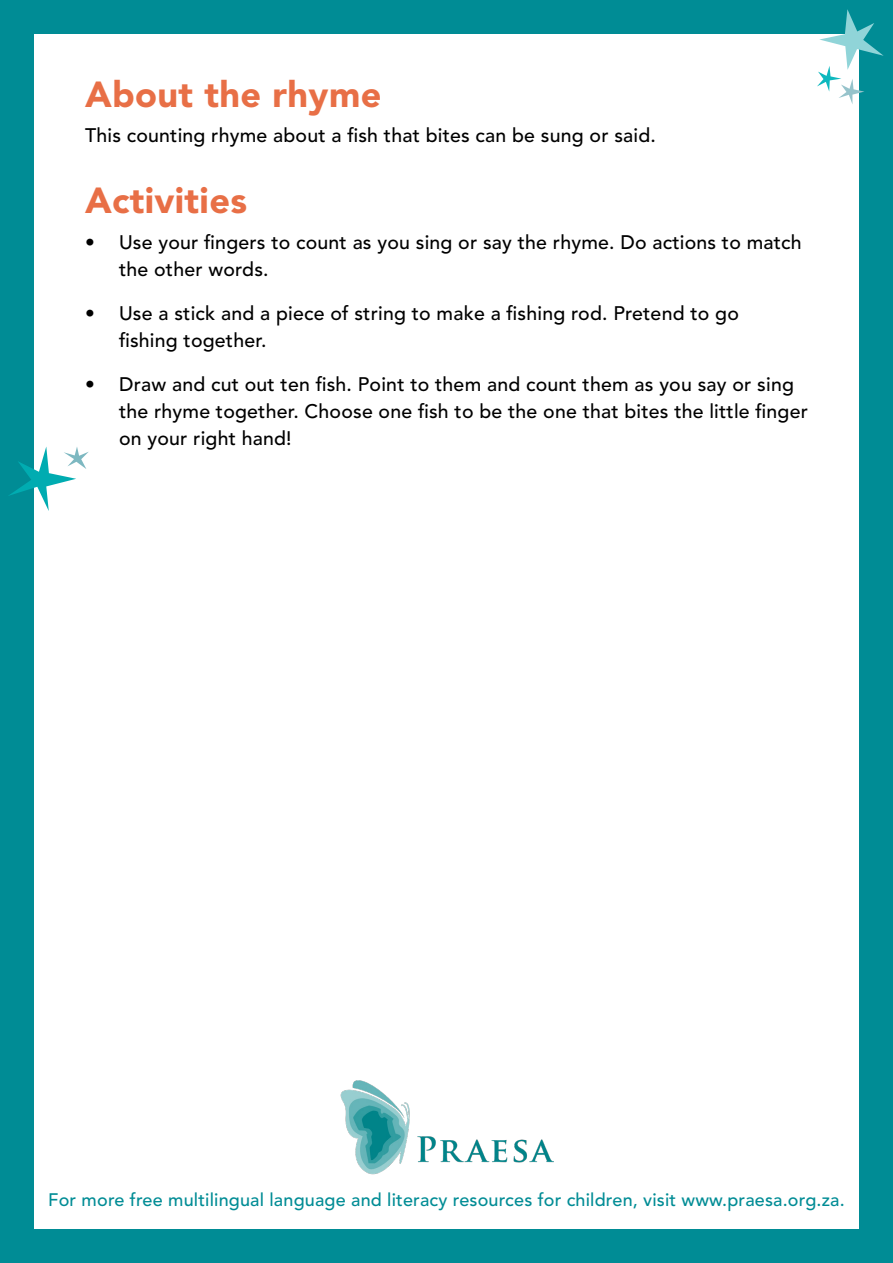
<style>
.page{position:relative;width:893px;height:1263px;background:#008c95}
.page>*{position:absolute;margin:0;border:0;box-sizing:border-box;transform-origin:0 0}
.t1{font:900 36px "Avenir LT Std";letter-spacing:.01em;color:#e86f46}
.t2{font:500 19.5px/27px "Avenir LT Std";letter-spacing:.01em;color:#000}
.t3{font:500 18px "Avenir LT Std";letter-spacing:.01em;color:#008c95}
</style>
<div class="page">
<div style="left:34px;top:34px;width:825px;height:1195px;background:#fff"></div>
<img style="left:340px;top:1080px;width:213px;height:95px">
<svg style="left:817px;top:9px;width:67px;height:95px"></svg>
<svg style="left:9px;top:446px;width:80px;height:65px"></svg>
<h1 class="t1" style="left:85px;top:72px;width:298px">About the rhyme</h1>
<p class="t2" style="left:85px;top:122px;width:572px">This counting rhyme about a fish that bites can be sung or said.</p>
<h1 class="t1" style="left:85px;top:179px;width:163px">Activities</h1>
<p class="t2" style="left:119px;top:229px;width:684px;text-indent:-34px">• Use your fingers to count as you sing or say the rhyme. Do actions to match the other words.</p>
<p class="t2" style="left:119px;top:300px;width:621px;text-indent:-34px">• Use a stick and a piece of string to make a fishing rod. Pretend to go fishing together.</p>
<p class="t2" style="left:119px;top:371px;width:690px;text-indent:-34px">• Draw and cut out ten fish. Point to them and count them as you say or sing the rhyme together. Choose one fish to be the one that bites the little finger on your right hand!</p>
<p class="t3" style="left:48px;top:1189px;width:798px">For more free multilingual language and literacy resources for children, visit www.praesa.org.za.</p>
</div>
